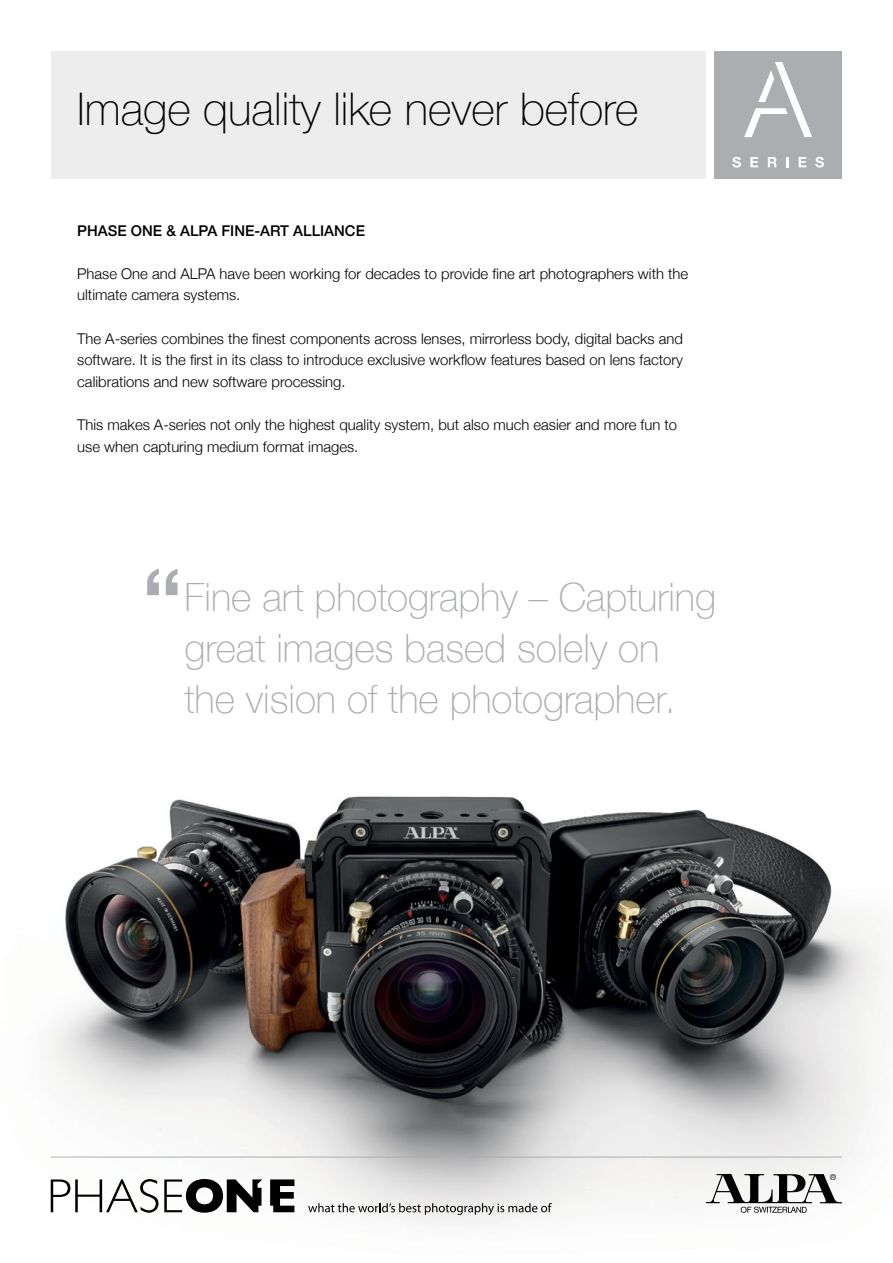
<style>
.page{position:relative;width:893px;height:1263px;background:#fff}
.page>*{position:absolute;margin:0;border:0;box-sizing:border-box;transform-origin:0 0}
.t1{font:500 93.6px "Helvetica Neue";color:#abadb0}
.t2{font:100 45px "Helvetica Neue";color:#000}
.t3{font:100 39px/51px "Helvetica Neue";color:#abadb0}
.t4{font:300 14.85px/21.6px "Helvetica Neue";color:#000}
.t5{font:500 14.85px "Helvetica Neue";color:#000}
</style>
<div class="page">
<img style="left:46px;top:796px;width:840px;height:429px">
<div style="left:51px;top:51px;width:655px;height:128px;background:#ededee"></div>
<hr style="left:51px;top:1157px;width:791px;height:1px;background:#abadb0">
<div style="left:714px;top:51px;width:128px;height:128px;background:#abadb0"></div>
<svg style="left:732px;top:157px;width:9px;height:11px"></svg>
<svg style="left:750px;top:157px;width:8px;height:10px"></svg>
<svg style="left:768px;top:157px;width:9px;height:10px"></svg>
<svg style="left:786px;top:157px;width:2px;height:10px"></svg>
<svg style="left:799px;top:157px;width:7px;height:10px"></svg>
<svg style="left:815px;top:157px;width:9px;height:11px"></svg>
<svg style="left:744px;top:62px;width:68px;height:75px"></svg>
<svg style="left:270px;top:1179px;width:24px;height:33px"></svg>
<svg style="left:51px;top:1179px;width:107px;height:34px"></svg>
<svg style="left:164px;top:1179px;width:98px;height:34px"></svg>
<svg style="left:308px;top:1203px;width:244px;height:12px"></svg>
<svg style="left:706px;top:1174px;width:136px;height:39px"></svg>
<p class="t2" style="left:77px;top:75px;width:563px">Image quality like never before</p>
<p class="t5" style="left:77px;top:218px;width:289px">PHASE ONE &amp; ALPA FINE-ART ALLIANCE</p>
<p class="t4" style="left:77px;top:262px;width:612px">Phase One and ALPA have been working for decades to provide fine art photographers with the ultimate camera systems.</p>
<p class="t4" style="left:77px;top:326px;width:607px;text-align:justify">The A-series combines the finest components across lenses, mirrorless body, digital backs and software. It is the first in its class to introduce exclusive workflow features based on lens factory calibrations and new software processing.</p>
<p class="t4" style="left:77px;top:413px;width:601px">This makes A-series not only the highest quality system, but also much easier and more fun to use when capturing medium format images.</p>
<p class="t1" style="left:142px;top:527px;width:43px">“</p>
<p class="t3" style="left:184px;top:570px;width:533px">Fine art photography – Capturing great images based solely on the vision of the photographer.</p>
</div>
